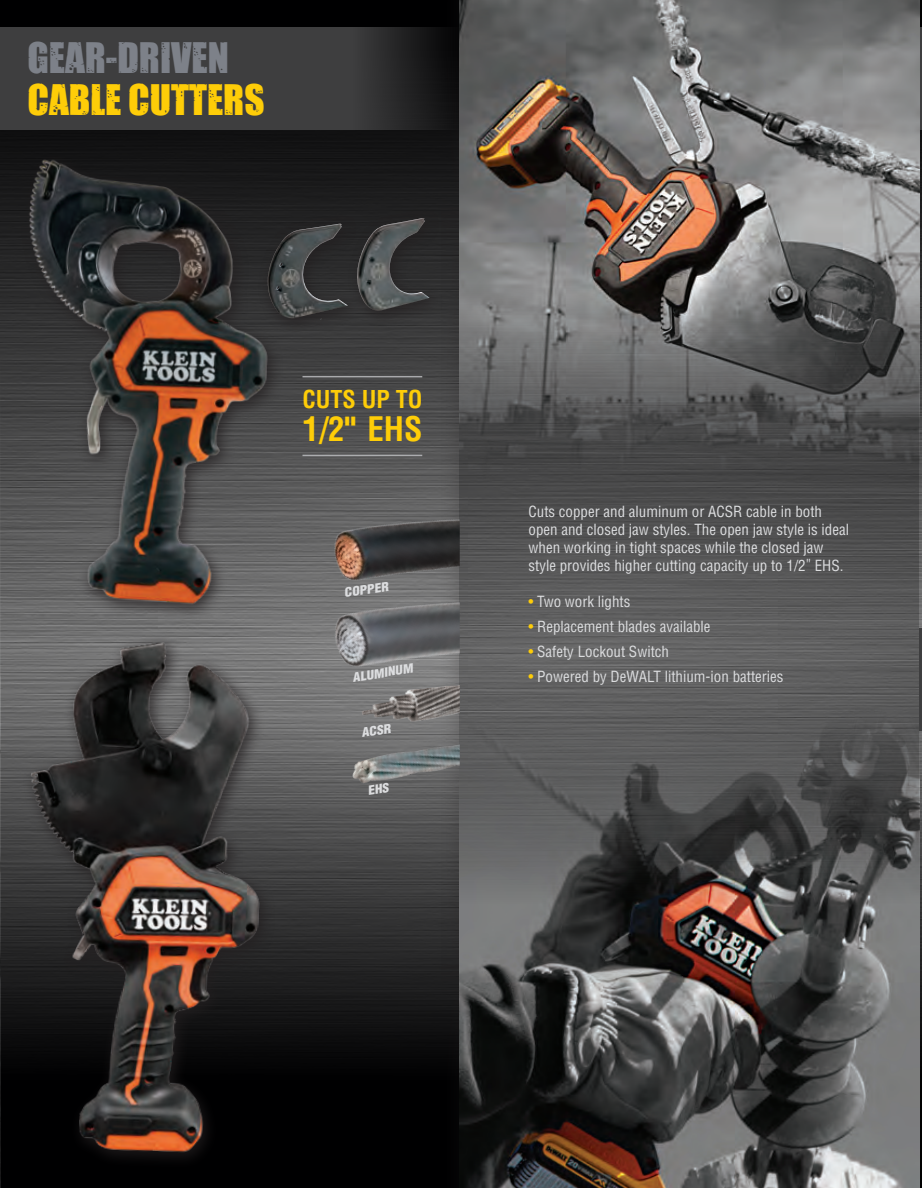
<style>
.page{position:relative;width:922px;height:1188px;background:#fff}
.page>*{position:absolute;margin:0;border:0;box-sizing:border-box;transform-origin:0 0}
.t1{font:39px "Impacted 20";color:#fecd08}
.t2{font:39px "Impacted 20";color:#7d8189}
.t3{font:700 condensed 33px "Helvetica LT Std";color:#fecd08}
.t4{font:700 condensed 24px "Helvetica LT Std";color:#fecd08}
.t5{font:condensed 15px/18px "Helvetica LT Std";color:#dcdddf}
.t6{font:italic 900 condensed 12.3px "Helvetica LT Std";color:#dcdddf;scale:1.1 1}
.s1{font-family:"Oswald";font-weight:300;font-stretch:normal}
.s2{color:#fecd08}
</style>
<div class="page">
<img style="left:1px;top:0;width:438px;height:1188px">
<div style="left:439px;top:0;width:482px;height:1188px;background:#231f20;opacity:.75"></div>
<svg style="left:459px;top:479px;width:459px;height:230px;fill:#59595a"></svg>
<hr style="left:0;top:0;width:1px;height:1188px;background:#000001">
<hr style="left:918px;top:628px;width:3px;height:103px;background:#3e3e3f">
<hr style="left:918px;top:27px;width:3px;height:103px;background:#3e3e3f">
<img style="left:0;top:628px;width:309px;height:552px">
<img style="left:0;top:142px;width:310px;height:486px">
<img style="left:0;top:350px;width:12px;height:823px">
<hr style="left:0;top:27px;width:1px;height:191px;background:#3e3e3f">
<img style="left:459px;top:709px;width:459px;height:479px">
<svg style="left:1px;top:27px;width:458px;height:103px;fill:#3e3e3f"></svg>
<img style="left:459px;top:0;width:459px;height:479px">
<img style="left:320px;top:515px;width:139px;height:73px">
<img style="left:316px;top:601px;width:143px;height:70px">
<img style="left:361px;top:685px;width:98px;height:38px">
<img style="left:410px;top:744px;width:49px;height:8px">
<hr style="left:302px;top:376px;width:120px;height:1px;background:#bcbdc0">
<hr style="left:302px;top:455px;width:120px;height:1px;background:#bcbdc0">
<div style="left:258px;top:209px;width:187px;height:126px;background:#231f20;opacity:.75"></div>
<img style="left:267px;top:218px;width:162px;height:101px">
<svg style="left:369px;top:782px;width:20px;height:13px"></svg>
<h1 class="t2" style="left:27px;top:27px;width:203px">GEAR-DRIVEN</h1>
<h1 class="t1" style="left:27px;top:69px;width:238px">CABLE CUTTERS</h1>
<h3 class="t4" style="left:302px;top:384px;width:121px">CUTS UP TO</h3>
<h2 class="t3" style="left:302px;top:408px;width:121px">1/2" EHS</h2>
<p class="t6" style="left:343px;top:585px;width:42px;rotate:-9deg">COPPER</p>
<p class="t6" style="left:351px;top:670px;width:57px;rotate:-9deg">ALUMINUM</p>
<p class="t6" style="left:360px;top:725px;width:28px;rotate:-9deg">ACSR</p>
<p class="t5" style="left:528px;top:503px;width:322px">Cuts copper and aluminum or ACSR cable in both open and closed jaw styles. The open jaw style is ideal when working in tight spaces while the closed jaw style provides higher cutting capacity up to 1/2<span class="s1">"</span> EHS.</p>
<p class="t5" style="left:528px;top:593px;width:103px"><span class="s2">•</span> Two work lights</p>
<p class="t5" style="left:528px;top:617px;width:183px"><span class="s2">•</span> Replacement blades available</p>
<p class="t5" style="left:528px;top:642px;width:142px"><span class="s2">•</span> Safety Lockout Switch</p>
<p class="t5" style="left:528px;top:667px;width:256px"><span class="s2">•</span> Powered by DeWALT lithium-ion batteries</p>
</div>
